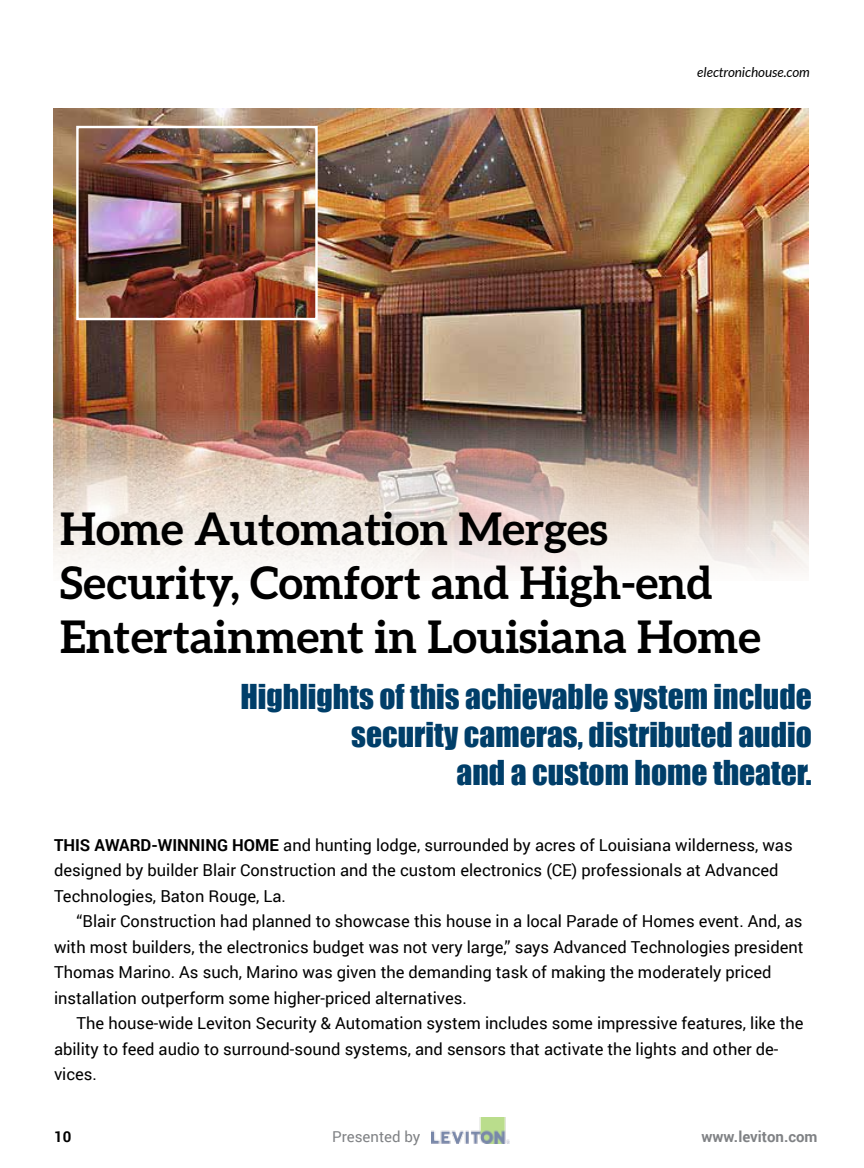
<style>
.page{position:relative;width:864px;height:1168px;background:#fff}
.page>*{position:absolute;margin:0;border:0;box-sizing:border-box;transform-origin:0 0}
.t1{font:700 45px/54px "Aleo";color:#000}
.t2{font:31.5px/37.8px "Impact";color:#003e69;text-align:right}
.t3{font:16.5px/25.5px "Roboto";color:#000}
.t4{font:700 15px "Roboto";color:#808285}
.t5{font:15px "Roboto";color:#808285}
.t6{font:700 15px "Roboto";color:#000}
.t7{font:italic 13.5px "Lato";color:#000}
.s1{font-weight:700}
</style>
<div class="page">
<img style="left:431px;top:1118px;width:78px;height:25px">
<img style="left:53px;top:108px;width:756px;height:465px">
<img style="left:79px;top:129px;width:236px;height:188px">
<div style="left:76px;top:126px;width:242px;height:194px;border:2px solid #fff"></div>
<p class="t7" style="left:697px;top:64px;width:114px">electronichouse.com</p>
<h1 class="t1" style="left:60px;top:501px;width:702px">Home Automation Merges<br>Security, Comfort and High-end<br>Entertainment in Louisiana Home</h1>
<h2 class="t2" style="left:240px;top:677px;width:573px">Highlights of this achievable system include security cameras, distributed audio<br>and a custom home theater.</h2>
<p class="t3" style="left:54px;top:831px;width:740px"><span class="s1">THIS AWARD-WINNING HOME</span> and hunting lodge, surrounded by acres of Louisiana wilderness, was designed by builder Blair Construction and the custom electronics (CE) professionals at Advanced<br>Technologies, Baton Rouge, La.</p>
<p class="t3" style="left:54px;top:908px;width:751px;text-indent:23px">“Blair Construction had planned to showcase this house in a local Parade of Homes event. And, as with most builders, the electronics budget was not very large,” says Advanced Technologies president Thomas Marino. As such, Marino was given the demanding task of making the moderately priced installation outperform some higher-priced alternatives.</p>
<p class="t3" style="left:54px;top:1010px;width:751px;text-indent:23px">The house-wide Leviton Security &amp; Automation system includes some impressive features, like the ability to feed audio to surround-sound systems, and sensors that activate the lights and other de&shy;vices.</p>
<p class="t6" style="left:54px;top:1126px;width:19px">10</p>
<p class="t5" style="left:332px;top:1126px;width:90px">Presented by</p>
<p class="t4" style="left:701px;top:1126px;width:118px">www.leviton.com</p>
</div>
